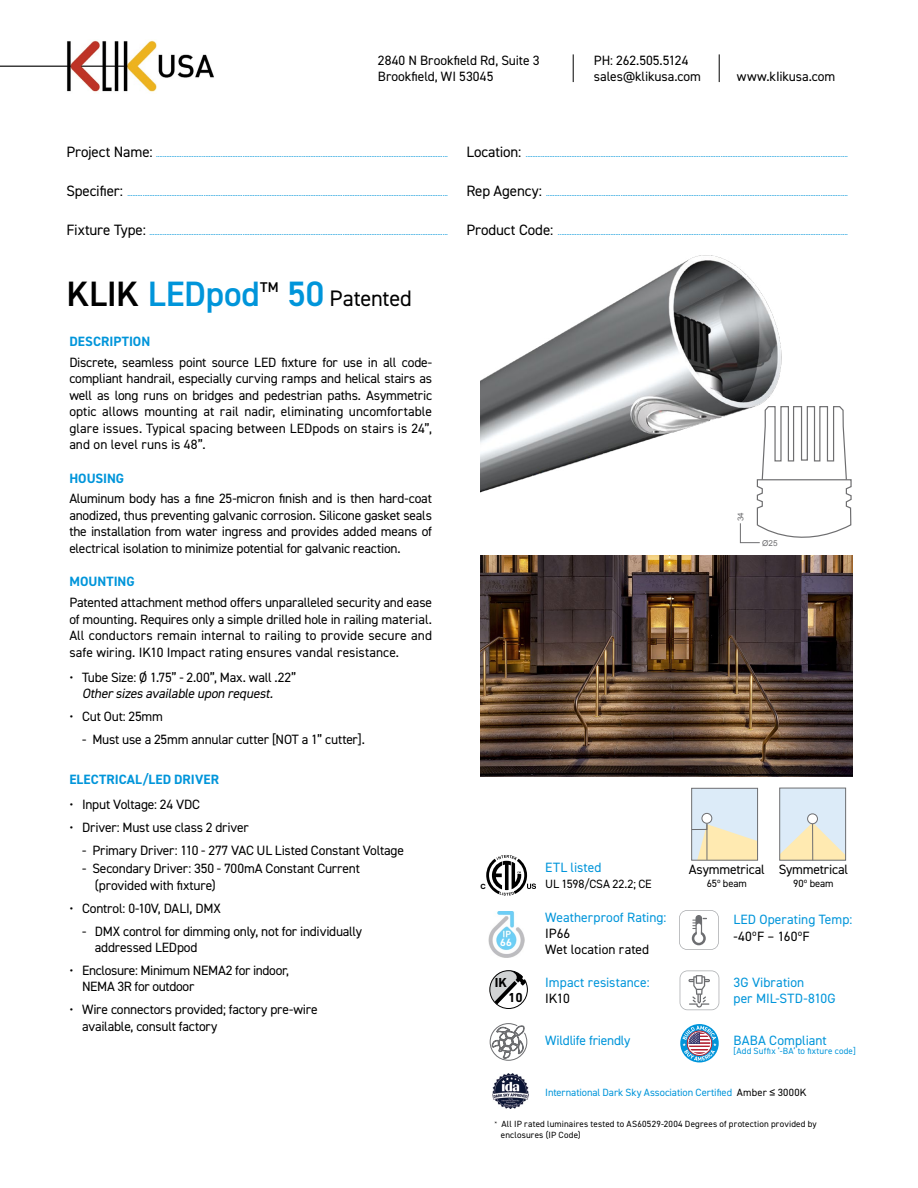
<style>
.page{position:relative;width:918px;height:1188px;background:#fff}
.page>*{position:absolute;margin:0;border:0;box-sizing:border-box;transform-origin:0 0}
.t1{font:600 35.4px "DIN2014";letter-spacing:-.005em;color:#0095da}
.t2{font:22.5px "DIN2014";letter-spacing:-.015em;color:#000}
.t3{font:600 14.1px "DIN2014";color:#000}
.t4{font:13.5px/16.5px "DIN2014";letter-spacing:-.015em;color:#000}
.t5{font:13.5px/16.2px "DIN2014";letter-spacing:.005em;color:#0095da}
.t6{font:700 13.5px "DIN2014";color:#0095da}
.t7{font:13.5px/16.2px "DIN2014";letter-spacing:.005em;color:#000}
.t8{font:13.5px "DIN2014";letter-spacing:-.02em;color:#0095da}
.t9{font:700 13.2px "DIN Next CYR";color:#000}
.t10{font:12px "DIN2014";letter-spacing:-.005em;color:#000}
.t11{font:10.5px "DIN2014";letter-spacing:-.005em;color:#0095da}
.t12{font:10.5px "DIN2014";letter-spacing:-.005em;color:#000}
.t13{font:700 10.5px "DIN2014";color:#fff}
.t14{font:9px/10.5px "DIN2014";letter-spacing:.02em;color:#000}
.t15{font:9px "DIN2014";letter-spacing:.025em;color:#0095da}
.t16{font:8.1px "Arial";color:#6e6e70}
.t17{font:700 7.65px "Nimbus San";color:#000}
.t18{font:7.5px "DIN2014";color:#0095da}
.s1{font-size:15px;color:#000}
.s2{color:#000}
.s3{font-weight:600;font-size:35.4px;color:#0095da}
.s4{font-style:italic}
.s5{color:#0095da}
.s6{font-family:"Arial";color:#000}
.s7{font-family:"Minion Pro";font-size:7.2px}
</style>
<div class="page">
<img style="left:0;top:40px;width:214px;height:52px">
<svg style="left:573px;top:54px;width:1px;height:28px"></svg>
<svg style="left:719px;top:54px;width:1px;height:28px"></svg>
<svg style="left:679px;top:910px;width:40px;height:40px"></svg>
<img style="left:481px;top:255px;width:301px;height:238px">
<svg style="left:486px;top:855px;width:50px;height:41px"></svg>
<svg style="left:489px;top:970px;width:39px;height:39px"></svg>
<img style="left:492px;top:1074px;width:36px;height:35px">
<img style="left:488px;top:912px;width:36px;height:46px">
<svg style="left:498px;top:938px;width:17px;height:11px"></svg>
<img style="left:481px;top:556px;width:371px;height:221px">
<svg style="left:680px;top:971px;width:39px;height:39px"></svg>
<svg style="left:489px;top:1023px;width:39px;height:38px"></svg>
<svg style="left:740px;top:405px;width:112px;height:138px"></svg>
<svg style="left:779px;top:788px;width:67px;height:73px;background:#e0e4dc"></svg>
<hr style="left:812px;top:824px;width:1px;height:36px;background:#6d6e71">
<svg style="left:691px;top:788px;width:67px;height:73px;background:#e0e2d9"></svg>
<hr style="left:706px;top:824px;width:1px;height:36px;background:#6d6e71">
<div style="left:702px;top:813px;width:10px;height:10px;background:#fff;border-radius:50%"></div>
<div style="left:702px;top:813px;width:10px;height:11px;border:1px solid #6d6e71;border-radius:50%"></div>
<div style="left:808px;top:814px;width:9px;height:10px;background:#fff;border-radius:50%"></div>
<div style="left:807px;top:814px;width:11px;height:10px;border:1px solid #6d6e71;border-radius:50%"></div>
<svg style="left:680px;top:1024px;width:39px;height:38px"></svg>
<svg style="left:683px;top:1026px;width:34px;height:35px"></svg>
<p class="t4" style="left:378px;top:52px;width:163px">2840 N Brookfield Rd, Suite 3<br>Brookfield, WI 53045</p>
<p class="t4" style="left:594px;top:52px;width:109px">PH: 262.505.5124 sales@klikusa.com</p>
<p class="t4" style="left:737px;top:68px;width:100px">www.kIikusa.com</p>
<p class="t18" style="left:66px;top:150px;width:383px"><span class="s1">Project Name:</span> ............................................................................................................................................................................</p>
<p class="t18" style="left:66px;top:189px;width:383px"><span class="s1">Specifier:</span> .............................................................................................................................................................................................</p>
<p class="t18" style="left:66px;top:228px;width:383px"><span class="s1">Fixture Type:</span> ................................................................................................................................................................................</p>
<p class="t1" style="left:66px;top:271px;width:195px"><span class="s2">KLIK</span> LEDpod</p>
<p class="t3" style="left:260px;top:278px;width:20px">TM</p>
<p class="t2" style="left:288px;top:285px;width:126px"><span class="s3">50</span> Patented</p>
<p class="t6" style="left:69px;top:332px;width:82px">DESCRIPTION</p>
<p class="t4" style="left:69px;top:354px;width:364px;text-align:justify">Discrete, seamless point source LED fixture for use in all code&shy;compliant handrail, especially curving ramps and helical stairs as well as long runs on bridges and pedestrian paths. Asymmetric optic allows mounting at rail nadir, eliminating uncomfortable glare issues. Typical spacing between LEDpods on stairs is 24”, and on level runs is 48”.</p>
<p class="t6" style="left:69px;top:469px;width:56px">HOUSING</p>
<p class="t4" style="left:69px;top:490px;width:364px;text-align:justify">Aluminum body has a fine 25-micron finish and is then hard-coat anodized, thus preventing galvanic corrosion. Silicone gasket seals the installation from water ingress and provides added means of electrical isolation to minimize potential for galvanic reaction.</p>
<p class="t6" style="left:69px;top:573px;width:67px">MOUNTING</p>
<p class="t4" style="left:69px;top:594px;width:364px;text-align:justify">Patented attachment method offers unparalleled security and ease of mounting. Requires only a simple drilled hole in railing material.<br>All conductors remain internal to railing to provide secure and safe wiring. IK10 Impact rating ensures vandal resistance.</p>
<p class="t4" style="left:69px;top:669px;width:229px;text-align:center">• Tube Size: Ø 1.75” - 2.00”, Max. wall .22”<br><span class="s4">Othersizes available upon request.</span></p>
<p class="t4" style="left:69px;top:708px;width:95px">• Cut Out: 25mm</p>
<p class="t4" style="left:82px;top:731px;width:284px">- Must use a 25mm annular cutter [NOT a 1” cutter].</p>
<p class="t6" style="left:69px;top:770px;width:151px">ELECTRICAL/LED DRIVER</p>
<p class="t4" style="left:69px;top:796px;width:132px">• Input Voltage: 24 VDC</p>
<p class="t4" style="left:69px;top:819px;width:181px">• Driver: Must use class 2 driver</p>
<p class="t4" style="left:82px;top:841px;width:323px">- Primary Driver: 110 - 277 VAC UL Listed Constant Voltage</p>
<p class="t4" style="left:95px;top:860px;width:267px;text-indent:-13px">- Secondary Driver: 350 - 700mA Constant Current (provided with fixture)</p>
<p class="t4" style="left:69px;top:900px;width:153px">• Control: 0-10V, DALI, DMX</p>
<p class="t4" style="left:95px;top:922px;width:269px;text-indent:-13px">- DMX control for dimming only, not for individually addressed LEDpod</p>
<p class="t4" style="left:82px;top:962px;width:208px;text-indent:-13px">• Enclosure: Minimum NEMA2 for indoor,<br>NEMA 3R for outdoor</p>
<p class="t4" style="left:82px;top:1001px;width:237px;text-indent:-13px">• Wire connectors provided; factory pre-wire available, consult factory</p>
<p class="t18" style="left:466px;top:150px;width:383px"><span class="s1">Location:</span> ..............................................................................................................................................................................................</p>
<p class="t18" style="left:466px;top:189px;width:383px"><span class="s1">Rep Agency:</span> ..................................................................................................................................................................................</p>
<p class="t18" style="left:466px;top:228px;width:383px"><span class="s1">Product Code:</span> ...........................................................................................................................................................................</p>
<p class="t16" style="left:735px;top:521px;width:11px;rotate:-90deg">43</p>
<p class="t16" style="left:762px;top:538px;width:17px">Ø25</p>
<p class="t17" style="left:481px;top:882px;width:7px">C</p>
<p class="t13" style="left:500px;top:935px;width:13px">66</p>
<p class="t9" style="left:495px;top:974px;width:14px">IK</p>
<p class="t9" style="left:508px;top:989px;width:16px">10</p>
<p class="t5" style="left:545px;top:859px;width:58px">ETL listed</p>
<p class="t10" style="left:545px;top:877px;width:108px">UL 1598/CSA 22.2; CE</p>
<p class="t7" style="left:545px;top:909px;width:123px"><span class="s5">Weatherproof Rating:<br></span>IP66<br>Wet location rated</p>
<p class="t5" style="left:545px;top:974px;width:106px">Impact resistance:<br><span class="s2">IK10</span></p>
<p class="t8" style="left:545px;top:1032px;width:87px">Wildlife friendly</p>
<p class="t4" style="left:689px;top:861px;width:78px">Asymmetrical</p>
<p class="t12" style="left:707px;top:877px;width:42px">65º beam</p>
<p class="t4" style="left:779px;top:861px;width:71px">Symmetrical</p>
<p class="t12" style="left:793px;top:877px;width:42px">90º beam</p>
<p class="t5" style="left:734px;top:911px;width:120px">LED Operating Temp: <span class="s2">-40ºF – 160ºF</span></p>
<p class="t5" style="left:734px;top:974px;width:104px">3G Vibration<br>per MIL-STD-810G</p>
<p class="t5" style="left:734px;top:1032px;width:95px">BABA Compliant</p>
<p class="t15" style="left:734px;top:1045px;width:124px">[Add Suffix ‘-BA‘ to fixture code]</p>
<p class="t11" style="left:545px;top:1086px;width:263px">International Dark Sky Association Certified <span class="s2">Amber</span> <span class="s6">≤</span> <span class="s2">3000K</span></p>
<p class="t14" style="left:501px;top:1119px;width:317px;text-indent:-6px"><span class="s7">*</span> All IP rated luminaires tested to AS60529-2004 Degrees of protection provided by enclosures (IP Code)</p>
</div>
